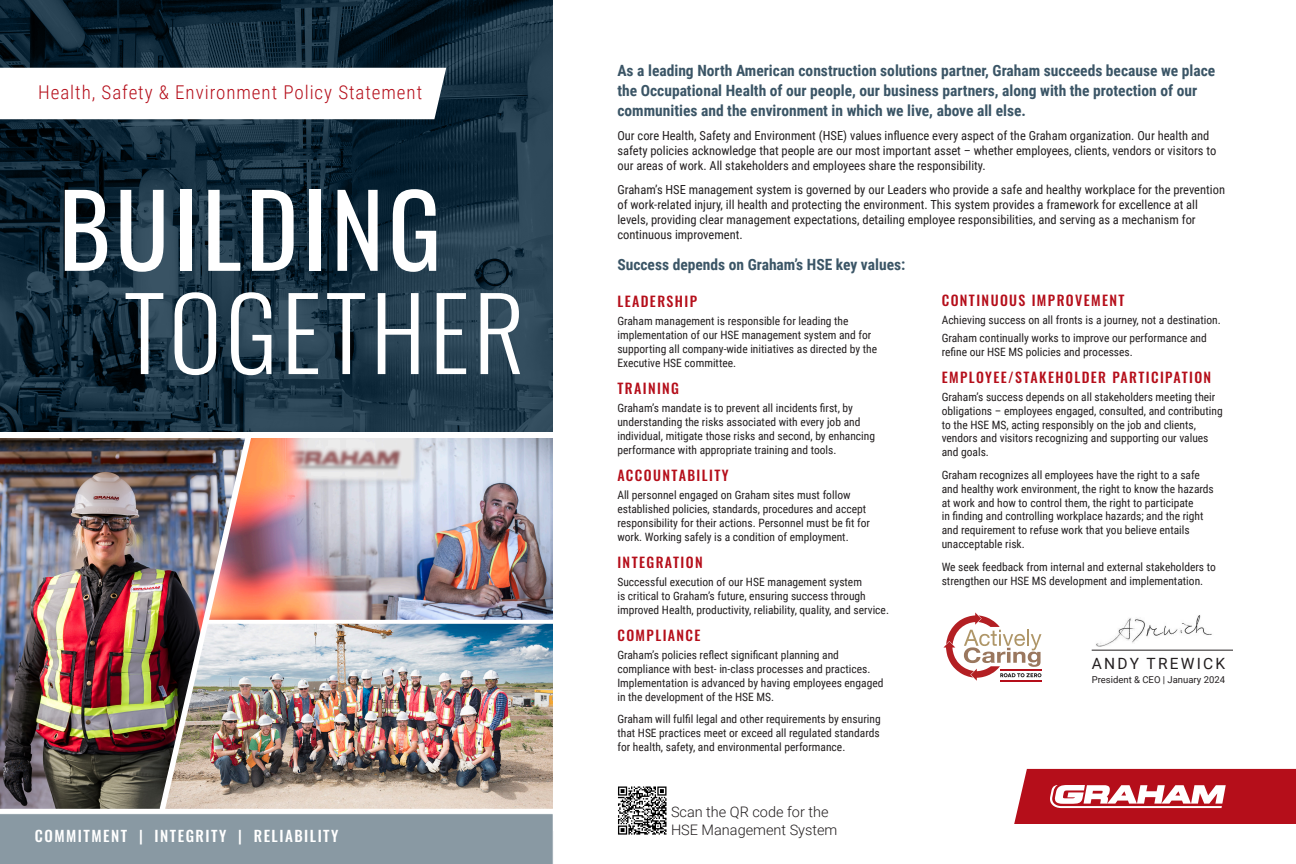
<style>
.page{position:relative;width:1296px;height:864px;background:#fff}
.page>*{position:absolute;margin:0;border:0;box-sizing:border-box;transform-origin:0 0}
.t1{font:100px "Oswald";letter-spacing:.04em;color:#fff}
.t2{font:300 100px "Oswald";letter-spacing:.04em;color:#fff}
.t3{font:300 19px "Roboto Condensed";letter-spacing:.05em;color:#b50e1a}
.t4{font:700 15.5px/20px "Roboto Condensed";color:#3b5566}
.t5{font:15.5px "Roboto";letter-spacing:.145em;color:#231f20}
.t6{font:500 15px "Oswald";letter-spacing:.1em;color:#fff}
.t7{font:300 14.5px "Roboto";color:#231f20}
.t8{font:500 14px "Oswald";letter-spacing:.1em;color:#b50e1a}
.t9{font:12.5px/15px "Roboto Condensed";color:#231f20}
.t10{font:11.5px/13.8px "Roboto Condensed";color:#231f20}
.t11{font:9.5px "Roboto";color:#231f20}
</style>
<div class="page">
<div style="left:0;top:814px;width:553px;height:50px;background:#8999a3"></div>
<img style="left:0;top:438px;width:243px;height:371px">
<img style="left:165px;top:624px;width:388px;height:185px">
<img style="left:209px;top:438px;width:344px;height:182px">
<img style="left:0;top:0;width:553px;height:432px">
<svg style="left:0;top:68px;width:446px;height:51px"></svg>
<img style="left:1096px;top:615px;width:116px;height:31px">
<hr style="left:1092px;top:650px;width:141px;height:1px;background:#231f20">
<img style="left:618px;top:786px;width:49px;height:49px">
<svg style="left:943px;top:612px;width:98px;height:69px"></svg>
<svg style="left:1014px;top:769px;width:282px;height:55px"></svg>
<p class="t3" style="left:38px;top:79px;width:386px">Health, Safety &amp; Environment Policy Statement</p>
<p class="t1" style="left:58px;top:141px;width:384px">BUILDING</p>
<p class="t2" style="left:124px;top:245px;width:402px">TOGETHER</p>
<p class="t6" style="left:35px;top:828px;width:305px">COMMITMENT | INTEGRITY | RELIABILITY</p>
<p class="t4" style="left:617px;top:60px;width:599px">As a leading North American construction solutions partner, Graham succeeds because we place the Occupational Health of our people, our business partners, along with the protection of our communities and the environment in which we live, above all else.</p>
<p class="t9" style="left:617px;top:128px;width:600px">Our core Health, Safety and Environment (HSE) values influence every aspect of the Graham organization. Our health and safety policies acknowledge that people are our most important asset – whether employees, clients, vendors or visitors to our areas of work. All stakeholders and employees share the responsibility.</p>
<p class="t9" style="left:617px;top:182px;width:609px">Graham’s HSE management system is governed by our Leaders who provide a safe and healthy workplace for the prevention of work-related injury, ill health and protecting the environment. This system provides a framework for excellence at all levels, providing clear management expectations, detailing employee responsibilities, and serving as a mechanism for continuous improvement.</p>
<p class="t4" style="left:617px;top:254px;width:290px">Success depends on Graham’s HSE key values:</p>
<p class="t8" style="left:617px;top:294px;width:81px">LEADERSHIP</p>
<p class="t10" style="left:617px;top:314px;width:261px;line-height:14px">Graham management is responsible for leading the implementation of our HSE management system and for supporting all company-wide initiatives as directed by the Executive HSE committee.</p>
<p class="t8" style="left:617px;top:381px;width:63px">TRAINING</p>
<p class="t10" style="left:617px;top:401px;width:259px;line-height:14px">Graham’s mandate is to prevent all incidents first, by understanding the risks associated with every job and individual, mitigate those risks and second, by enhancing performance with appropriate training and tools.</p>
<p class="t8" style="left:617px;top:468px;width:113px">ACCOUNTABILITY</p>
<p class="t10" style="left:617px;top:488px;width:254px;line-height:14px">All personnel engaged on Graham sites must follow established policies, standards, procedures and accept responsibility for their actions. Personnel must be fit for work. Working safely is a condition of employment.</p>
<p class="t8" style="left:617px;top:555px;width:87px">INTEGRATION</p>
<p class="t10" style="left:617px;top:574px;width:273px;line-height:14.1px">Successful execution of our HSE management system<br>is critical to Graham’s future, ensuring success through improved Health, productivity, reliability, quality, and service.</p>
<p class="t8" style="left:617px;top:628px;width:85px">COMPLIANCE</p>
<p class="t10" style="left:617px;top:648px;width:268px">Graham’s policies reflect significant planning and compliance with best- in-class processes and practices.<br>Implementation is advanced by having employees engaged in the development of the HSE MS.</p>
<p class="t10" style="left:617px;top:712px;width:265px;text-align:justify">Graham will fulfil legal and other requirements by ensuring that HSE practices meet or exceed all regulated standards for health, safety, and environmental performance.</p>
<p class="t7" style="left:671px;top:802px;width:159px">Scan the QR code for the</p>
<p class="t7" style="left:671px;top:819px;width:168px">HSE Management System</p>
<p class="t8" style="left:942px;top:292px;width:184px">CONTINUOUS IMPROVEMENT</p>
<p class="t10" style="left:942px;top:310px;width:281px;line-height:18px">Achieving success on all fronts is a journey, not a destination.<br>Graham continually works to improve our performance and</p>
<p class="t10" style="left:942px;top:344px;width:193px">refine our HSE MS policies and processes.</p>
<p class="t8" style="left:942px;top:370px;width:271px">EMPLOYEE/STAKEHOLDER PARTICIPATION</p>
<p class="t10" style="left:942px;top:389px;width:283px">Graham’s success depends on all stakeholders meeting their obligations – employees engaged, consulted, and contributing to the HSE MS, acting responsibly on the job and clients, vendors and visitors recognizing and supporting our values and goals.</p>
<p class="t10" style="left:942px;top:467px;width:274px">Graham recognizes all employees have the right to a safe and healthy work environment, the right to know the hazards at work and how to control them, the right to participate<br>in finding and controlling workplace hazards; and the right and requirement to refuse work that you believe entails unacceptable risk.</p>
<p class="t10" style="left:942px;top:559px;width:276px">We seek feedback from internal and external stakeholders to strengthen our HSE MS development and implementation.</p>
<p class="t5" style="left:1092px;top:652px;width:135px">ANDY TREWICK</p>
<p class="t11" style="left:1092px;top:673px;width:135px">President &amp; CEO | January 2024</p>
</div>
